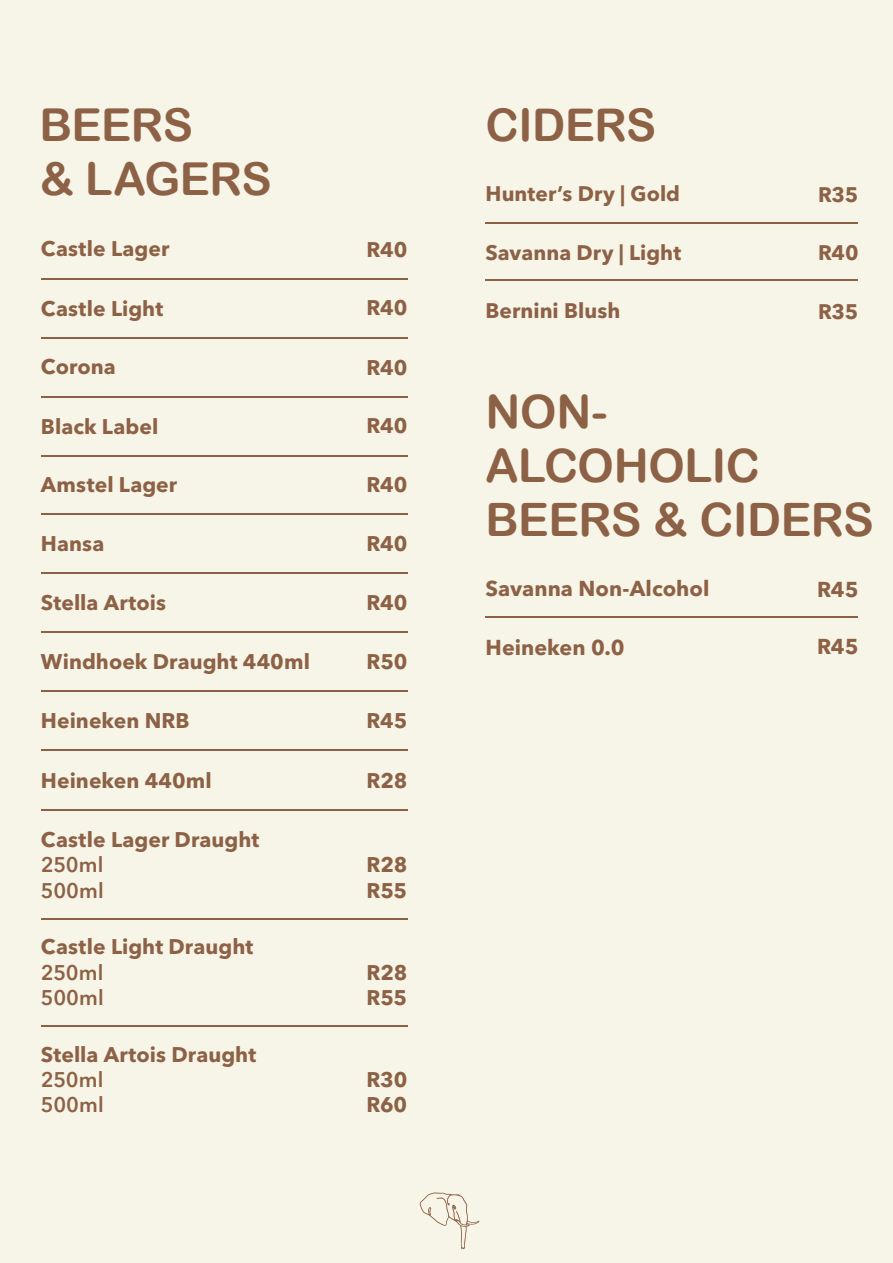
<style>
.page{position:relative;width:893px;height:1263px;background:#f7f5e8}
.page>*{position:absolute;margin:0;border:0;box-sizing:border-box;transform-origin:0 0}
.t1{font:46.05px/53.6px "Arial Rounded MT Bold";letter-spacing:-.01em;color:#8d6145}
.t2{font:45.3px/54.4px "Arial Rounded MT Bold";letter-spacing:-.015em;color:#8d6145}
.t3{font:45px "Arial Rounded MT Bold";letter-spacing:-.01em;color:#8d6145}
.t4{font:700 21.45px "Avenir Next LT Pro";color:#8d6145}
.t5{font:700 21.15px/25.2px "Avenir Next LT Pro";color:#8d6145}
.t6{font:600 21.15px/25.3px "Avenir Next LT Pro";color:#8d6145}
.t7{font:700 21px "Avenir Next LT Pro";letter-spacing:.005em;color:#8d6145}
</style>
<div class="page">
<svg style="left:420px;top:1192px;width:60px;height:57px"></svg>
<hr style="left:486px;top:616px;width:372px;height:2px;background:#8d6145">
<hr style="left:486px;top:222px;width:372px;height:2px;background:#8d6145">
<hr style="left:486px;top:279px;width:372px;height:2px;background:#8d6145">
<hr style="left:41px;top:278px;width:367px;height:1px;background:#8d6145">
<hr style="left:41px;top:455px;width:367px;height:1px;background:#8d6145">
<hr style="left:41px;top:396px;width:367px;height:1px;background:#8d6145">
<hr style="left:41px;top:572px;width:367px;height:2px;background:#8d6145">
<hr style="left:41px;top:749px;width:367px;height:2px;background:#8d6145">
<hr style="left:41px;top:809px;width:367px;height:2px;background:#8d6145">
<hr style="left:41px;top:691px;width:367px;height:1px;background:#8d6145">
<hr style="left:41px;top:337px;width:367px;height:1px;background:#8d6145">
<hr style="left:41px;top:514px;width:367px;height:1px;background:#8d6145">
<hr style="left:41px;top:631px;width:367px;height:2px;background:#8d6145">
<hr style="left:41px;top:918px;width:367px;height:1px;background:#8d6145">
<hr style="left:41px;top:1026px;width:367px;height:1px;background:#8d6145">
<h2 class="t2" style="left:39px;top:97px;width:234px">BEERS<br>&amp; LAGERS</h2>
<h3 class="t3" style="left:486px;top:98px;width:172px">CIDERS</h3>
<p class="t7" style="left:486px;top:181px;width:196px">Hunter’s Dry | Gold</p>
<p class="t7" style="left:818px;top:182px;width:42px">R35</p>
<p class="t5" style="left:41px;top:236px;width:130px">Castle Lager</p>
<p class="t5" style="left:367px;top:237px;width:42px">R40</p>
<p class="t7" style="left:486px;top:240px;width:197px">Savanna Dry | Light</p>
<p class="t7" style="left:818px;top:240px;width:42px">R40</p>
<p class="t5" style="left:41px;top:296px;width:124px">Castle Light</p>
<p class="t5" style="left:367px;top:295px;width:42px">R40</p>
<p class="t7" style="left:486px;top:298px;width:136px">Bernini Blush</p>
<p class="t7" style="left:818px;top:299px;width:42px">R35</p>
<p class="t5" style="left:41px;top:354px;width:76px">Corona</p>
<p class="t5" style="left:367px;top:355px;width:42px">R40</p>
<p class="t5" style="left:41px;top:413px;width:119px">Black Label</p>
<p class="t5" style="left:41px;top:472px;width:138px">Amstel Lager</p>
<p class="t5" style="left:41px;top:531px;width:65px">Hansa</p>
<p class="t5" style="left:367px;top:413px;width:42px">R40</p>
<p class="t5" style="left:367px;top:472px;width:42px">R40</p>
<p class="t5" style="left:367px;top:531px;width:42px">R40</p>
<h1 class="t1" style="left:486px;top:385px;width:390px">NON-<br>ALCOHOLIC<br>BEERS &amp; CIDERS</h1>
<p class="t5" style="left:41px;top:590px;width:127px">Stella Artois</p>
<p class="t5" style="left:367px;top:590px;width:42px">R40</p>
<p class="t4" style="left:486px;top:575px;width:225px">Savanna Non-Alcohol</p>
<p class="t4" style="left:817px;top:576px;width:43px">R45</p>
<p class="t5" style="left:41px;top:648px;width:270px">Windhoek Draught 440ml</p>
<p class="t5" style="left:367px;top:649px;width:42px">R50</p>
<p class="t4" style="left:486px;top:634px;width:140px">Heineken 0.0</p>
<p class="t4" style="left:817px;top:634px;width:43px">R45</p>
<p class="t5" style="left:41px;top:708px;width:150px">Heineken NRB</p>
<p class="t5" style="left:367px;top:708px;width:42px">R45</p>
<p class="t5" style="left:41px;top:768px;width:172px">Heineken 440ml</p>
<p class="t5" style="left:367px;top:768px;width:42px">R28</p>
<p class="t5" style="left:41px;top:827px;width:220px">Castle Lager Draught</p>
<p class="t6" style="left:41px;top:852px;width:64px">250ml<br>500ml</p>
<p class="t5" style="left:367px;top:852px;width:42px">R28<br>R55</p>
<p class="t5" style="left:41px;top:934px;width:214px">Castle Light Draught</p>
<p class="t6" style="left:41px;top:959px;width:64px">250ml<br>500ml</p>
<p class="t5" style="left:367px;top:960px;width:42px">R28<br>R55</p>
<p class="t5" style="left:41px;top:1041px;width:217px">Stella Artois Draught</p>
<p class="t6" style="left:41px;top:1067px;width:64px">250ml<br>500ml</p>
<p class="t5" style="left:367px;top:1067px;width:42px">R30<br>R60</p>
</div>
